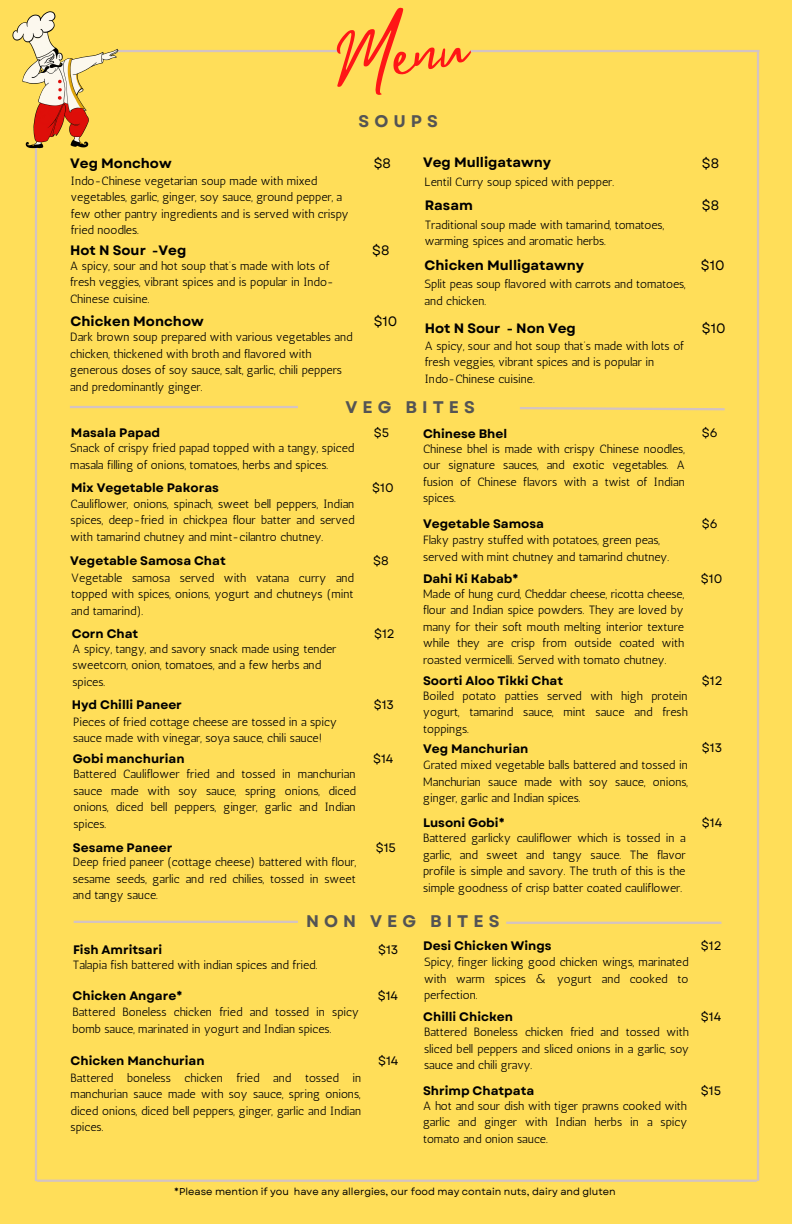
<style>
.page{position:relative;width:792px;height:1224px;background:#ffde59}
.page>*{position:absolute;margin:0;border:0;box-sizing:border-box;transform-origin:0 0}
.t1{font:68.6px "Mistrully";color:#ff1616}
.t2{font:700 16.8px "Garet";letter-spacing:.3em;color:#545454}
.t3{font:700 13.6px "Garet";color:#000}
.t4{font:13.6px "Garet";color:#000}
.t5{font:700 12.3px "Garet";color:#000}
.t6{font:12.3px "Garet";color:#000}
.t7{font:12px/16.5px "Antic";color:#000}
.t8{font:10px "Garet";color:#000}
</style>
<div class="page">
<hr style="left:116px;top:50px;width:223px;height:2px;background:#d4c3c3">
<hr style="left:35px;top:146px;width:2px;height:1035px;background:#d4c3c3">
<hr style="left:70px;top:406px;width:228px;height:2px;background:#d4c3c3">
<svg style="left:520px;top:407px;width:205px;height:4px"></svg>
<hr style="left:757px;top:52px;width:2px;height:1129px;background:#d4c3c3">
<img style="left:12px;top:11px;width:109px;height:165px">
<hr style="left:37px;top:1180px;width:720px;height:2px;background:#d4c3c3">
<hr style="left:471px;top:50px;width:289px;height:2px;background:#d4c3c3">
<hr style="left:506px;top:922px;width:215px;height:2px;background:#d4c3c3">
<hr style="left:74px;top:921px;width:224px;height:2px;background:#d4c3c3">
<p class="t3" style="left:70px;top:154px;width:103px">Veg Monchow</p>
<h1 class="t1" style="left:328px;top:9px;width:134px;rotate:-9deg">Menu</h1>
<h2 class="t2" style="left:359px;top:109px;width:81px">SOUPS</h2>
<p class="t3" style="left:423px;top:152px;width:129px">Veg Mulligatawny</p>
<p class="t4" style="left:374px;top:154px;width:19px">$8</p>
<p class="t4" style="left:702px;top:154px;width:19px">$8</p>
<p class="t7" style="left:71px;top:172px;width:279px">Indo-Chinese vegetarian soup made with mixed vegetables, garlic, ginger, soy sauce, ground pepper, a few other pantry ingredients and is served with crispy fried noodles.</p>
<p class="t7" style="left:425px;top:174px;width:191px">Lentil Curry soup spiced with pepper.</p>
<p class="t3" style="left:425px;top:195px;width:50px">Rasam</p>
<p class="t7" style="left:425px;top:216px;width:241px">Traditional soup made with tamarind, tomatoes, warming spices and aromatic herbs.</p>
<p class="t4" style="left:372px;top:240px;width:19px">$8</p>
<p class="t3" style="left:70px;top:240px;width:118px">Hot N Sour -Veg</p>
<p class="t7" style="left:70px;top:258px;width:265px">A spicy, sour and hot soup that’s made with lots of fresh veggies, vibrant spices and is popular in Indo-<br>Chinese cuisine.</p>
<p class="t3" style="left:425px;top:256px;width:161px">Chicken Mulligatawny</p>
<p class="t7" style="left:425px;top:276px;width:263px">Split peas soup flavored with carrots and tomatoes, and chicken.</p>
<p class="t3" style="left:71px;top:311px;width:135px">Chicken Monchow</p>
<p class="t7" style="left:70px;top:329px;width:284px">Dark brown soup prepared with various vegetables and chicken, thickened with broth and flavored with generous doses of soy sauce, salt, garlic, chili peppers and predominantly ginger.</p>
<p class="t4" style="left:374px;top:311px;width:25px">$10</p>
<p class="t3" style="left:425px;top:318px;width:153px">Hot N Sour - Non Veg</p>
<p class="t7" style="left:425px;top:337px;width:261px">A spicy, sour and hot soup that’s made with lots of fresh veggies, vibrant spices and is popular in<br>Indo-Chinese cuisine.</p>
<h2 class="t2" style="left:346px;top:395px;width:131px">VEG BITES</h2>
<p class="t4" style="left:702px;top:195px;width:19px">$8</p>
<p class="t4" style="left:701px;top:256px;width:25px">$10</p>
<p class="t4" style="left:702px;top:318px;width:25px">$10</p>
<p class="t5" style="left:71px;top:424px;width:91px">Masala Papad</p>
<p class="t7" style="left:70px;top:440px;width:286px">Snack of crispy fried papad topped with a tangy, spiced masala filling of onions, tomatoes, herbs and spices.</p>
<p class="t5" style="left:71px;top:479px;width:149px">Mix Vegetable Pakoras</p>
<p class="t7" style="left:71px;top:495px;width:285px;text-align:justify">Cauliflower, onions, spinach, sweet bell peppers, Indian spices, deep-fried in chickpea flour batter and served with tamarind chutney and mint-cilantro chutney.</p>
<p class="t5" style="left:70px;top:552px;width:157px">Vegetable Samosa Chat</p>
<p class="t6" style="left:374px;top:424px;width:17px">$5</p>
<p class="t6" style="left:372px;top:479px;width:23px">$10</p>
<p class="t6" style="left:373px;top:552px;width:17px">$8</p>
<p class="t5" style="left:423px;top:425px;width:86px">Chinese Bhel</p>
<p class="t7" style="left:423px;top:441px;width:263px;text-align:justify">Chinese bhel is made with crispy Chinese noodles, our signature sauces, and exotic vegetables. A fusion of Chinese flavors with a twist of Indian spices.</p>
<p class="t6" style="left:702px;top:424px;width:17px">$6</p>
<p class="t5" style="left:423px;top:515px;width:122px">Vegetable Samosa</p>
<p class="t6" style="left:702px;top:515px;width:17px">$6</p>
<p class="t7" style="left:423px;top:532px;width:248px">Flaky pastry stuffed with potatoes, green peas, served with mint chutney and tamarind chutney.</p>
<p class="t7" style="left:71px;top:569px;width:284px">Vegetable samosa served with vatana curry and</p>
<p class="t5" style="left:423px;top:570px;width:97px">Dahi Ki Kabab*</p>
<p class="t7" style="left:71px;top:586px;width:284px">topped with spices, onions, yogurt and chutneys (mint and tamarind).</p>
<p class="t7" style="left:423px;top:585px;width:263px;text-align:justify">Made of hung curd, Cheddar cheese, ricotta cheese, flour and Indian spice powders. They are loved by many for their soft mouth melting interior texture while they are crisp from outside coated with roasted vermicelli. Served with tomato chutney.</p>
<p class="t6" style="left:374px;top:624px;width:22px">$12</p>
<p class="t5" style="left:72px;top:624px;width:68px">Corn Chat</p>
<p class="t7" style="left:72px;top:640px;width:266px">A spicy, tangy, and savory snack made using tender sweetcorn, onion, tomatoes, and a few herbs and spices.</p>
<p class="t5" style="left:423px;top:672px;width:142px">Soorti Aloo Tikki Chat</p>
<p class="t7" style="left:423px;top:688px;width:266px;text-align:justify">Boiled potato patties served with high protein yogurt, tamarind sauce, mint sauce and fresh toppings.</p>
<p class="t5" style="left:72px;top:696px;width:112px">Hyd Chilli Paneer</p>
<p class="t6" style="left:374px;top:696px;width:22px">$13</p>
<p class="t7" style="left:73px;top:714px;width:265px">Pieces of fried cottage cheese are tossed in a spicy sauce made with vinegar, soya sauce, chili sauce!</p>
<p class="t5" style="left:423px;top:740px;width:107px">Veg Manchurian</p>
<p class="t7" style="left:423px;top:757px;width:266px;text-align:justify">Grated mixed vegetable balls battered and tossed in Manchurian sauce made with soy sauce, onions, ginger, garlic and Indian spices.</p>
<p class="t5" style="left:423px;top:814px;width:83px">Lusoni Gobi*</p>
<p class="t7" style="left:423px;top:830px;width:264px;text-align:justify">Battered garlicky cauliflower which is tossed in a garlic, and sweet and tangy sauce. The flavor profile is simple and savory. The truth of this is the simple goodness of crisp batter coated cauliflower.</p>
<p class="t6" style="left:373px;top:750px;width:22px">$14</p>
<p class="t5" style="left:73px;top:750px;width:113px">Gobi manchurian</p>
<p class="t7" style="left:73px;top:766px;width:284px;text-align:justify">Battered Cauliflower fried and tossed in manchurian sauce made with soy sauce, spring onions, diced onions, diced bell peppers, ginger, garlic and Indian spices.</p>
<p class="t5" style="left:73px;top:839px;width:101px">Sesame Paneer</p>
<p class="t7" style="left:73px;top:854px;width:285px;text-align:justify">Deep fried paneer (cottage cheese) battered with flour, sesame seeds, garlic and red chilies, tossed in sweet and tangy sauce.</p>
<p class="t6" style="left:376px;top:839px;width:22px">$15</p>
<h2 class="t2" style="left:306px;top:909px;width:195px">NON VEG BITES</h2>
<p class="t6" style="left:701px;top:570px;width:23px">$10</p>
<p class="t6" style="left:702px;top:672px;width:22px">$12</p>
<p class="t6" style="left:702px;top:739px;width:22px">$13</p>
<p class="t6" style="left:702px;top:814px;width:22px">$14</p>
<p class="t5" style="left:73px;top:940px;width:91px">Fish Amritsari</p>
<p class="t6" style="left:378px;top:940px;width:22px">$13</p>
<p class="t7" style="left:73px;top:956px;width:246px">Talapia fish battered with indian spices and fried.</p>
<p class="t5" style="left:423px;top:937px;width:130px">Desi Chicken Wings</p>
<p class="t6" style="left:701px;top:937px;width:22px">$12</p>
<p class="t7" style="left:424px;top:954px;width:266px">Spicy, finger licking good chicken wings, marinated with warm spices &amp; yogurt and cooked to</p>
<p class="t6" style="left:378px;top:987px;width:22px">$14</p>
<p class="t5" style="left:73px;top:987px;width:111px">Chicken Angare*</p>
<p class="t7" style="left:424px;top:987px;width:55px">perfection.</p>
<p class="t5" style="left:423px;top:1008px;width:91px">Chilli Chicken</p>
<p class="t7" style="left:424px;top:1024px;width:267px;text-align:justify">Battered Boneless chicken fried and tossed with sliced bell peppers and sliced onions in a garlic, soy sauce and chili gravy.</p>
<p class="t7" style="left:72px;top:1004px;width:288px">Battered Boneless chicken fried and tossed in spicy bomb sauce, marinated in yogurt and Indian spices.</p>
<p class="t6" style="left:701px;top:1008px;width:22px">$14</p>
<p class="t5" style="left:71px;top:1052px;width:136px">Chicken Manchurian</p>
<p class="t6" style="left:378px;top:1052px;width:22px">$14</p>
<p class="t7" style="left:71px;top:1069px;width:292px;text-align:justify">Battered boneless chicken fried and tossed in manchurian sauce made with soy sauce, spring onions, diced onions, diced bell peppers, ginger, garlic and Indian spices.</p>
<p class="t6" style="left:701px;top:1082px;width:22px">$15</p>
<p class="t5" style="left:423px;top:1082px;width:113px">Shrimp Chatpata</p>
<p class="t7" style="left:423px;top:1097px;width:266px;text-align:justify">A hot and sour dish with tiger prawns cooked with garlic and ginger with Indian herbs in a spicy tomato and onion sauce.</p>
<p class="t8" style="left:174px;top:1184px;width:443px">*Please mention if you have any allergies, our food may contain nuts, dairy and gluten</p>
</div>
